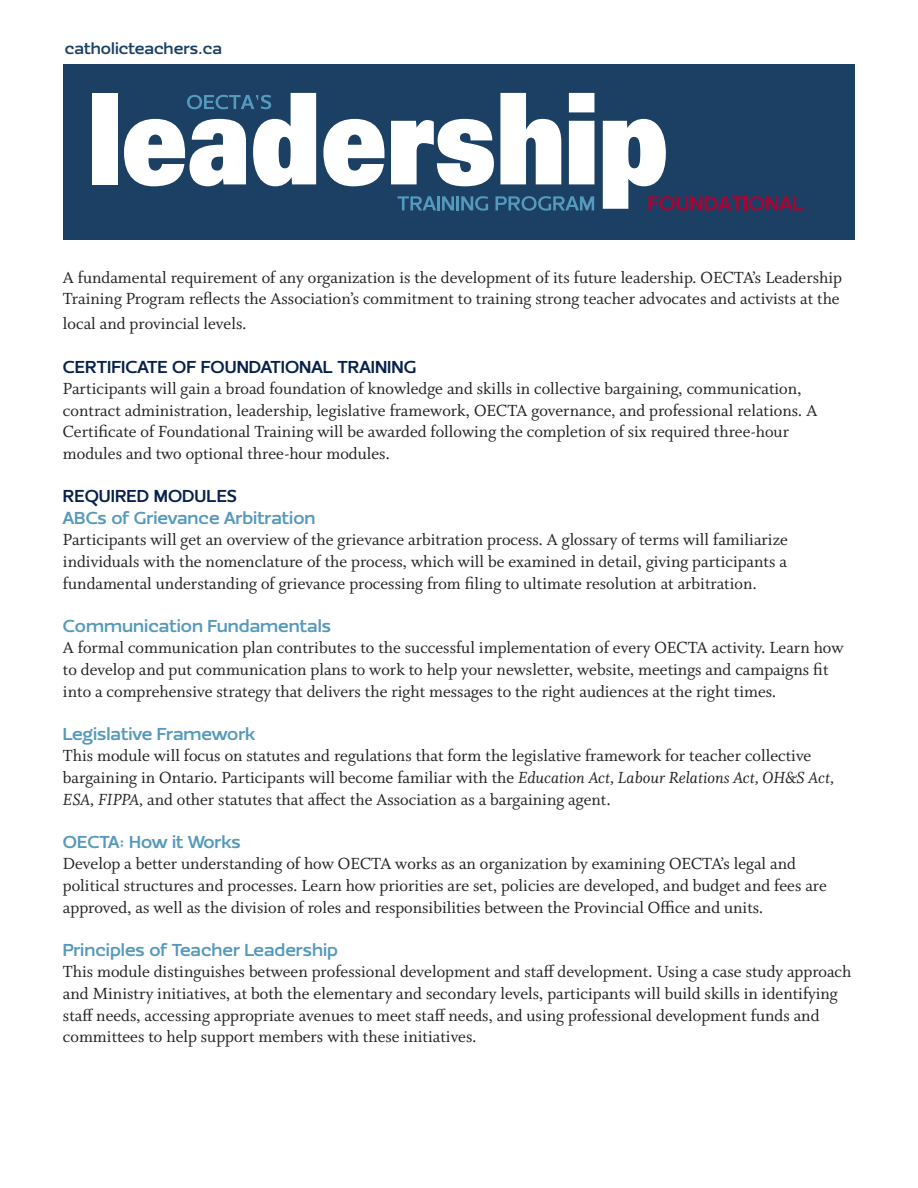
<style>
.page{position:relative;width:918px;height:1188px;background:#fff}
.page>*{position:absolute;margin:0;border:0;box-sizing:border-box;transform-origin:0 0}
.t1{font:18px/21.6px "Whitman Roman LF";color:#231f20}
.t2{font:700 18px "Ezzo";color:#5599bc}
.t3{font:700 18px "Ezzo";color:#07214b}
.t4{font:700 16.5px "Ezzo";color:#1b4064}
.s1{font-family:"Whitman Italic Os F"}
</style>
<div class="page">
<div style="left:63px;top:64px;width:792px;height:176px;background:#1b4064"></div>
<div style="left:92px;top:93px;width:25px;height:91px;background:#fff"></div>
<svg style="left:323px;top:119px;width:61px;height:67px"></svg>
<svg style="left:391px;top:119px;width:103px;height:67px"></svg>
<svg style="left:500px;top:93px;width:61px;height:91px"></svg>
<svg style="left:569px;top:93px;width:25px;height:91px;background:#eaedf0"></svg>
<svg style="left:124px;top:93px;width:192px;height:93px"></svg>
<svg style="left:397px;top:196px;width:39px;height:14px"></svg>
<hr style="left:437px;top:196px;width:3px;height:14px;background:#5599bc">
<svg style="left:442px;top:196px;width:12px;height:14px"></svg>
<hr style="left:456px;top:196px;width:3px;height:14px;background:#5599bc">
<svg style="left:461px;top:196px;width:27px;height:15px"></svg>
<svg style="left:496px;top:196px;width:98px;height:15px"></svg>
<svg style="left:603px;top:119px;width:201px;height:92px"></svg>
<p class="t4" style="left:65px;top:37px;width:159px">catholicteachers.ca</p>
<p class="t1" style="left:63px;top:267px;width:781px">A fundamental requirement of any organization is the development of its future leadership. OECTA’s Leadership<br>Training Program reflects the Association’s commitment to training strong teacher advocates and activists at the</p>
<p class="t1" style="left:63px;top:313px;width:185px">local and provincial levels.</p>
<p class="t3" style="left:63px;top:355px;width:355px">CERTIFICATE OF FOUNDATIONAL TRAINING</p>
<p class="t1" style="left:63px;top:378px;width:756px">Participants will gain a broad foundation of knowledge and skills in collective bargaining, communication, contract administration, leadership, legislative framework, OECTA governance, and professional relations. A Certificate of Foundational Training will be awarded following the completion of six required three-hour modules and two optional three-hour modules.</p>
<p class="t3" style="left:63px;top:485px;width:176px">REQUIRED MODULES</p>
<p class="t2" style="left:63px;top:506px;width:254px">ABCs of Grievance Arbitration</p>
<p class="t1" style="left:63px;top:529px;width:726px;text-align:justify">Participants will get an overview of the grievance arbitration process. A glossary of terms will familiarize individuals with the nomenclature of the process, which will be examined in detail, giving participants a fundamental understanding of grievance processing from filing to ultimate resolution at arbitration.</p>
<p class="t2" style="left:63px;top:614px;width:270px">Communication Fundamentals</p>
<p class="t1" style="left:63px;top:637px;width:782px">A formal communication plan contributes to the successful implementation of every OECTA activity. Learn how to develop and put communication plans to work to help your newsletter, website, meetings and campaigns fit into a comprehensive strategy that delivers the right messages to the right audiences at the right times.</p>
<p class="t2" style="left:63px;top:722px;width:194px">Legislative Framework</p>
<p class="t1" style="left:63px;top:745px;width:773px">This module will focus on statutes and regulations that form the legislative framework for teacher collective bargaining in Ontario. Participants will become familiar with the <span class="s1">Education Act, Labour Relations Act, OH&amp;S Act,<br>ESA, FIPPA,</span> and other statutes that affect the Association as a bargaining agent.</p>
<p class="t2" style="left:63px;top:830px;width:179px">OECTA: How it Works</p>
<p class="t1" style="left:63px;top:853px;width:766px">Develop a better understanding of how OECTA works as an organization by examining OECTA’s legal and political structures and processes. Learn how priorities are set, policies are developed, and budget and fees are approved, as well as the division of roles and responsibilities between the Provincial Office and units.</p>
<p class="t2" style="left:63px;top:938px;width:277px">Principles of Teacher Leadership</p>
<p class="t1" style="left:63px;top:961px;width:790px">This module distinguishes between professional development and staff development. Using a case study approach and Ministry initiatives, at both the elementary and secondary levels, participants will build skills in identifying staff needs, accessing appropriate avenues to meet staff needs, and using professional development funds and committees to help support members with these initiatives.</p>
</div>
